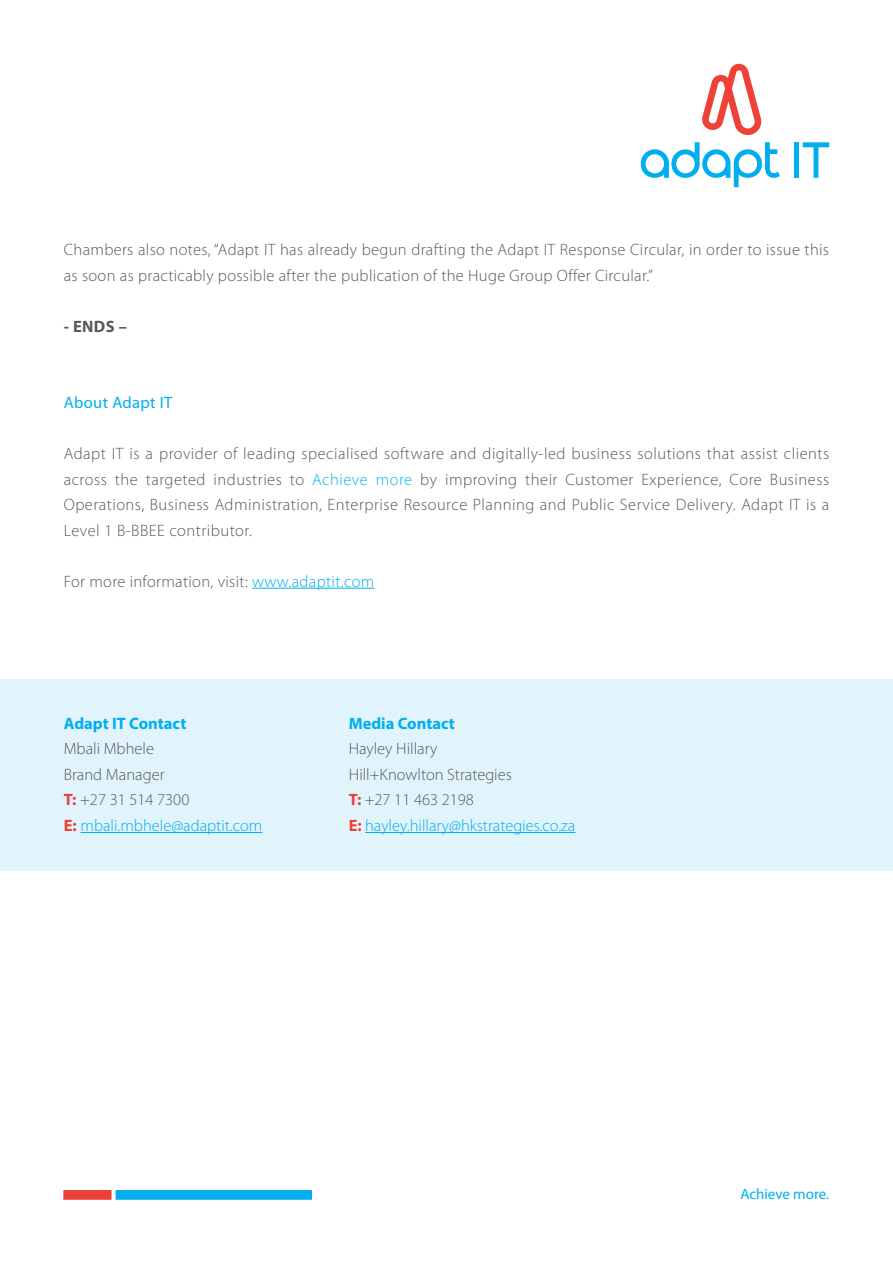
<style>
.page{position:relative;width:893px;height:1263px;background:#fff}
.page>*{position:absolute;margin:0;border:0;box-sizing:border-box;transform-origin:0 0}
.t1{font:300 16.5px/25.5px "Myriad Pro";letter-spacing:.02em;color:#57585a}
.t2{font:300 16.5px/25.5px "Myriad Pro";color:#57585a}
.t3{font:300 16.5px "Myriad Pro";color:#00aeef}
.t4{font:700 16.5px/25.5px "Myriad Pro";color:#00aeef}
.t5{font:16.5px "Myriad Pro";letter-spacing:.02em;color:#00aeef}
.t6{font:700 16.5px "Myriad Pro";color:#57585a}
.t7{font:15px "Myriad Pro";color:#00aeef}
.s1{color:#00baf1}
.s2{color:#00aeef}
.s3{font-weight:300;color:#57585a}
.s4{font-weight:700;color:#ee3e35}
.s5{font-weight:700;color:#00aeef}
</style>
<div class="page">
<svg style="left:702px;top:64px;width:60px;height:71px"></svg>
<svg style="left:641px;top:142px;width:139px;height:45px"></svg>
<div style="left:794px;top:142px;width:5px;height:36px;background:#00aeef"></div>
<svg style="left:803px;top:142px;width:26px;height:36px"></svg>
<img style="left:64px;top:1191px;width:248px;height:8px">
<hr style="left:252px;top:588px;width:122px;height:1px;background:#00aeef">
<div style="left:0;top:679px;width:893px;height:192px;background:#e1f4fc"></div>
<hr style="left:80px;top:832px;width:182px;height:1px;background:#00aeef">
<hr style="left:365px;top:832px;width:210px;height:1px;background:#00aeef">
<p class="t1" style="left:64px;top:237px;width:767px">Chambers also notes, “Adapt IT has already begun drafting the Adapt IT Response Circular, in order to issue this as soon as practicably possible after the publication of the Huge Group Offer Circular.”</p>
<p class="t6" style="left:64px;top:315px;width:65px">- ENDS –</p>
<p class="t5" style="left:64px;top:393px;width:110px">About Adapt IT</p>
<p class="t1" style="left:64px;top:441px;width:767px;text-align:justify">Adapt IT is a provider of leading specialised software and digitally-led business solutions that assist clients across the targeted industries to <span class="s1">Achieve more</span> by improving their Customer Experience, Core Business Operations, Business Administration, Enterprise Resource Planning and Public Service Delivery. Adapt IT is a Level 1 B-BBEE contributor.</p>
<p class="t1" style="left:64px;top:569px;width:312px">For more information, visit: <span class="s2">www.adaptit.com</span></p>
<p class="t4" style="left:64px;top:710px;width:124px">Adapt IT Contact<br><span class="s3">Mbali Mbhele</span></p>
<p class="t2" style="left:64px;top:762px;width:102px">Brand Manager</p>
<p class="t2" style="left:64px;top:787px;width:127px"><span class="s4">T:</span> +27 31 514 7300</p>
<p class="t3" style="left:64px;top:816px;width:200px"><span class="s4">E:</span> mbali.mbhele@adaptit.com</p>
<p class="t2" style="left:349px;top:711px;width:108px"><span class="s5">Media Contact<br></span>Hayley Hillary</p>
<p class="t2" style="left:349px;top:762px;width:165px">Hill+Knowlton Strategies</p>
<p class="t2" style="left:349px;top:787px;width:127px"><span class="s4">T:</span> +27 11 463 2198</p>
<p class="t3" style="left:349px;top:816px;width:228px"><span class="s4">E:</span> hayley.hillary@hkstrategies.co.za</p>
<p class="t7" style="left:740px;top:1186px;width:90px">Achieve more.</p>
</div>
